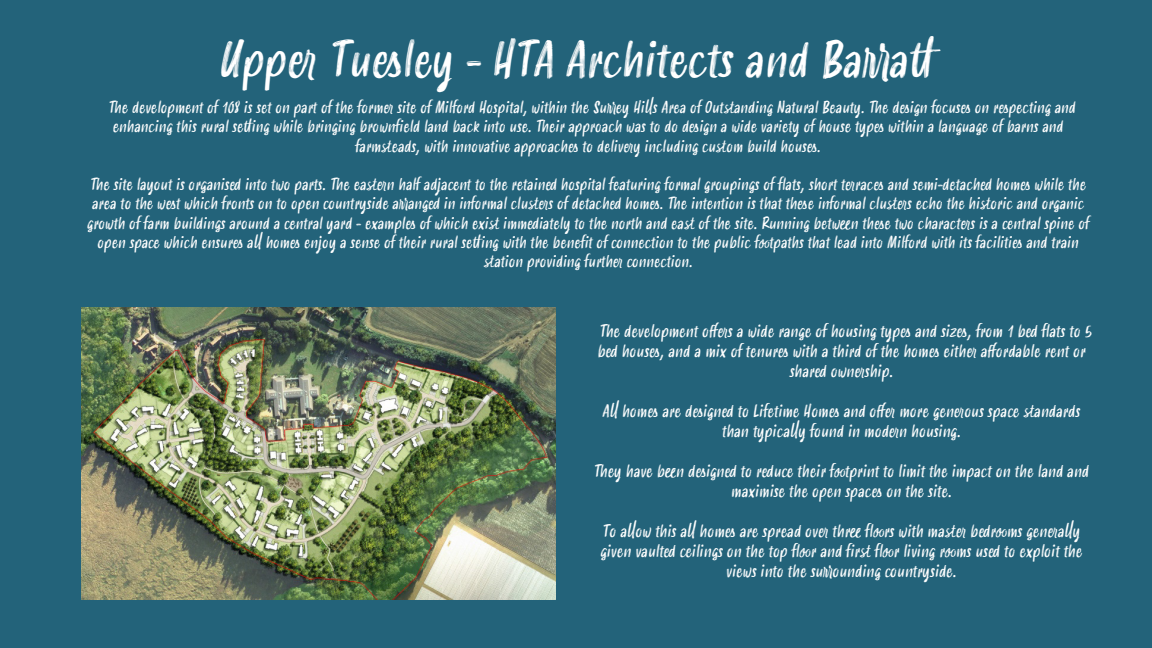
<style>
.page{position:relative;width:1152px;height:648px;background:#23637a}
.page>*{position:absolute;margin:0;border:0;box-sizing:border-box;transform-origin:0 0}
.t1{font:italic 48.4px "Smoothy";color:#fff}
.t2{font:italic 16.8px/20px "Smoothy";color:#fff;text-align:center}
.t3{font:italic 16px/19.2px "Smoothy";color:#fff;text-align:center}
</style>
<div class="page">
<img style="left:82px;top:308px;width:474px;height:291px">
<h1 class="t1" style="left:218px;top:24px;width:724px">Upper Tuesley - HTA Architects and Barratt</h1>
<p class="t3" style="left:108px;top:98px;width:969px">The development of 108 is set on part of the former site of Milford Hospital, within the Surrey Hills Area of Outstanding Natural Beauty. The design focuses on respecting and enhancing this rural setting while bringing brownfield land back into use. Their approach was to do design a wide variety of house types within a language of barns and farmsteads, with innovative approaches to delivery including custom build houses.</p>
<p class="t3" style="left:87px;top:175px;width:1003px">The site layout is organised into two parts. The eastern half adjacent to the retained hospital featuring formal groupings of flats, short terraces and semi-detached homes while the area to the west which fronts on to open countryside arranged in informal clusters of detached homes. The intention is that these informal clusters echo the historic and organic growth of farm buildings around a central yard - examples of which exist immediately to the north and east of the site. Running between these two characters is a central spine of open space which ensures all homes enjoy a sense of their rural setting with the benefit of connection to the public footpaths that lead into Milford with its facilities and train station providing further connection.</p>
<p class="t2" style="left:597px;top:321px;width:496px">The development offers a wide range of housing types and sizes, from 1 bed flats to 5 bed houses, and a mix of tenures with a third of the homes either affordable rent or shared ownership.</p>
<p class="t2" style="left:602px;top:402px;width:479px">All homes are designed to Lifetime Homes and offer more generous space standards than typically found in modern housing.</p>
<p class="t2" style="left:594px;top:462px;width:497px">They have been designed to reduce their footprint to limit the impact on the land and maximise the open spaces on the site.</p>
<p class="t2" style="left:600px;top:522px;width:483px">To allow this all homes are spread over three floors with master bedrooms generally given vaulted ceilings on the top floor and first floor living rooms used to exploit the views into the surrounding countryside.</p>
</div>
